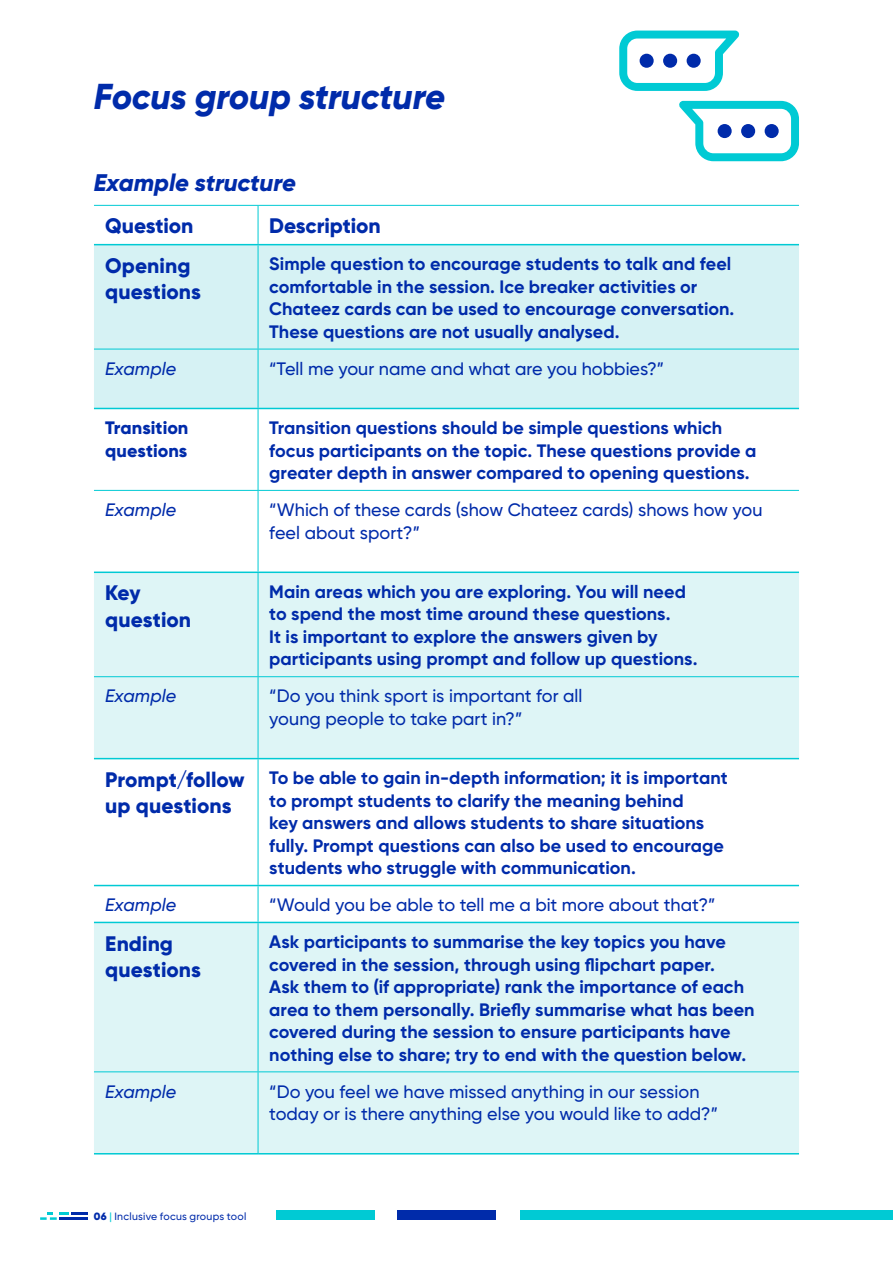
<style>
.page{position:relative;width:893px;height:1263px;background:#fff}
.page>*{position:absolute;margin:0;border:0;box-sizing:border-box;transform-origin:0 0}
.Intro_12_15{font:italic 800 36px "Gilroy";letter-spacing:-.005em;color:#002baa}
.t1{font:italic 800 24px "Gilroy";letter-spacing:-.005em;color:#002baa}
.t2{font:800 21px/26.2px "Gilroy";color:#002baa}
.t3{font:700 18px/22.5px "Gilroy";color:#002baa}
.t4{font:500 18px/22.5px "Gilroy";color:#002baa}
.t5{font:italic 500 18px "Gilroy";color:#002baa}
.t6{font:800 18px "Gilroy";letter-spacing:.005em;color:#002baa}
.Body_7_5_9{font:500 10.5px "Gilroy";letter-spacing:.02em;color:#002baa}
.s1{font-weight:900}
.s2{color:#00cad4}
</style>
<div class="page">
<svg style="left:258px;top:1154px;width:47px;height:1px"></svg>
<svg style="left:324px;top:1154px;width:55px;height:1px"></svg>
<svg style="left:398px;top:1154px;width:86px;height:1px"></svg>
<div style="left:94px;top:245px;width:705px;height:163px;background:#d6f2f4"></div>
<svg style="left:94px;top:573px;width:705px;height:580px;fill:#def5f6"></svg>
<hr style="left:94px;top:205px;width:164px;height:1px;background:#00cad4">
<hr style="left:258px;top:205px;width:541px;height:1px;background:#00cad4">
<hr style="left:258px;top:206px;width:1px;height:38px;background:#00cad4">
<hr style="left:258px;top:245px;width:1px;height:104px;background:#00cad4">
<hr style="left:94px;top:349px;width:164px;height:1px;background:#00cad4">
<hr style="left:258px;top:349px;width:541px;height:1px;background:#00cad4">
<hr style="left:258px;top:349px;width:1px;height:59px;background:#00cad4">
<hr style="left:258px;top:409px;width:1px;height:81px;background:#00cad4">
<hr style="left:94px;top:490px;width:164px;height:1px;background:#00cad4">
<hr style="left:258px;top:490px;width:541px;height:1px;background:#00cad4">
<hr style="left:258px;top:491px;width:1px;height:80px;background:#00cad4">
<hr style="left:258px;top:573px;width:1px;height:103px;background:#00cad4">
<hr style="left:94px;top:676px;width:164px;height:1px;background:#00cad4">
<hr style="left:258px;top:676px;width:541px;height:1px;background:#00cad4">
<hr style="left:258px;top:677px;width:1px;height:81px;background:#00cad4">
<hr style="left:258px;top:759px;width:1px;height:126px;background:#00cad4">
<hr style="left:258px;top:886px;width:1px;height:36px;background:#00cad4">
<hr style="left:258px;top:923px;width:1px;height:148px;background:#00cad4">
<hr style="left:94px;top:1071px;width:164px;height:1px;background:#00cad4">
<hr style="left:258px;top:1071px;width:541px;height:1px;background:#00cad4">
<hr style="left:258px;top:1072px;width:1px;height:81px;background:#00cad4">
<hr style="left:94px;top:244px;width:164px;height:1px;background:#00cad4">
<hr style="left:258px;top:244px;width:541px;height:1px;background:#00cad4">
<hr style="left:94px;top:408px;width:164px;height:1px;background:#00cad4">
<hr style="left:258px;top:408px;width:541px;height:1px;background:#00cad4">
<hr style="left:94px;top:571px;width:164px;height:2px;background:#00cad4">
<hr style="left:258px;top:571px;width:541px;height:2px;background:#00cad4">
<hr style="left:94px;top:758px;width:164px;height:1px;background:#00cad4">
<hr style="left:258px;top:758px;width:541px;height:1px;background:#00cad4">
<hr style="left:94px;top:885px;width:164px;height:1px;background:#00cad4">
<hr style="left:258px;top:885px;width:541px;height:1px;background:#00cad4">
<hr style="left:94px;top:922px;width:164px;height:1px;background:#00cad4">
<hr style="left:258px;top:922px;width:541px;height:1px;background:#00cad4">
<hr style="left:94px;top:1153px;width:164px;height:1px;background:#00cad4">
<hr style="left:258px;top:1153px;width:541px;height:1px;background:#00cad4">
<svg style="left:619px;top:31px;width:120px;height:60px"></svg>
<svg style="left:679px;top:101px;width:120px;height:60px"></svg>
<hr style="left:72px;top:1212px;width:16px;height:3px;background:#002baa">
<hr style="left:59px;top:1217px;width:29px;height:3px;background:#002baa">
<svg style="left:40px;top:1212px;width:28px;height:8px"></svg>
<div style="left:520px;top:1211px;width:373px;height:9px;background:#00cad4"></div>
<div style="left:276px;top:1211px;width:99px;height:9px;background:#00cad4"></div>
<div style="left:397px;top:1211px;width:99px;height:9px;background:#002baa"></div>
<p class="Intro_12_15" style="left:94px;top:74px;width:353px">Focus group structure</p>
<p class="t1" style="left:94px;top:168px;width:204px">Example structure</p>
<p class="t2" style="left:105px;top:213px;width:90px">Question</p>
<p class="t2" style="left:269px;top:213px;width:113px">Description</p>
<p class="t2" style="left:105px;top:252px;width:87px">Opening</p>
<p class="t2" style="left:105px;top:278px;width:97px">questions</p>
<p class="t3" style="left:269px;top:253px;width:467px">Simple question to encourage students to talk and feel comfortable in the session. Ice breaker activities or Chateez cards can be used to encourage conversation.<br>These questions are not usually analysed.</p>
<p class="t5" style="left:105px;top:357px;width:73px">Example</p>
<p class="t4" style="left:269px;top:357px;width:396px">“Tell me your name and what are you hobbies?”</p>
<p class="t6" style="left:105px;top:416px;width:85px">Transition</p>
<p class="t6" style="left:105px;top:439px;width:84px">questions</p>
<p class="t3" style="left:269px;top:416px;width:488px">Transition questions should be simple questions which focus participants on the topic. These questions provide a greater depth in answer compared to opening questions.</p>
<p class="t5" style="left:105px;top:499px;width:73px">Example</p>
<p class="t4" style="left:269px;top:498px;width:495px">“Which of these cards (show Chateez cards) shows how you feel about sport?”</p>
<p class="t2" style="left:105px;top:580px;width:37px">Key</p>
<p class="t2" style="left:105px;top:606px;width:87px">question</p>
<p class="t3" style="left:269px;top:580px;width:430px">Main areas which you are exploring. You will need to spend the most time around these questions.<br>It is important to explore the answers given by participants using prompt and follow up questions.</p>
<p class="t5" style="left:105px;top:685px;width:73px">Example</p>
<p class="t4" style="left:269px;top:685px;width:315px">“Do you think sport is important for all young people to take part in?”</p>
<p class="t2" style="left:105px;top:766px;width:141px">Prompt/follow up questions</p>
<p class="t3" style="left:269px;top:767px;width:460px">To be able to gain in-depth information; it is important to prompt students to clarify the meaning behind<br>key answers and allows students to share situations fully. Prompt questions can also be used to encourage students who struggle with communication.</p>
<p class="t5" style="left:105px;top:894px;width:73px">Example</p>
<p class="t4" style="left:269px;top:893px;width:448px">“Would you be able to tell me a bit more about that?”</p>
<p class="t2" style="left:105px;top:930px;width:69px">Ending</p>
<p class="t2" style="left:105px;top:956px;width:97px">questions</p>
<p class="t3" style="left:269px;top:930px;width:487px">Ask participants to summarise the key topics you have covered in the session, through using flipchart paper.<br>Ask them to (if appropriate) rank the importance of each area to them personally. Briefly summarise what has been covered during the session to ensure participants have nothing else to share; try to end with the question below.</p>
<p class="t5" style="left:105px;top:1080px;width:73px">Example</p>
<p class="t4" style="left:269px;top:1080px;width:450px">“Do you feel we have missed anything in our session today or is there anything else you would like to add?”</p>
<p class="Body_7_5_9" style="left:94px;top:1210px;width:154px"><span class="s1">06</span> <span class="s2">|</span> Inclusive focus groups tool</p>
</div>
